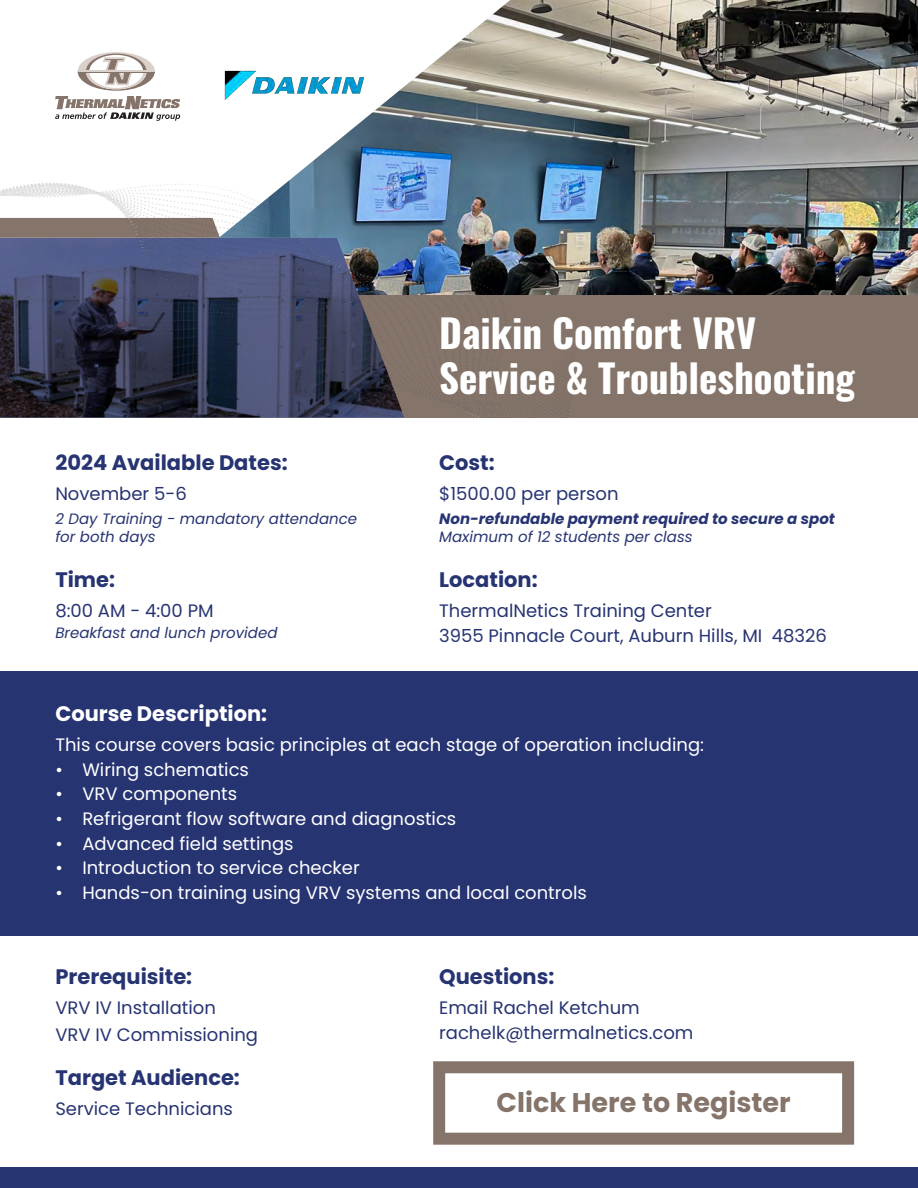
<style>
.page{position:relative;width:918px;height:1188px;background:#fff}
.page>*{position:absolute;margin:0;border:0;box-sizing:border-box;transform-origin:0 0}
.t1{font:700 39px/45px "Oswald";color:#fff}
.t2{font:700 27px "Poppins";color:#85746a}
.t3{font:700 21px "Poppins";color:#273472}
.t4{font:700 21px "Poppins";color:#fff}
.t5{font:18px "Poppins";color:#fff}
.t6{font:18px/24.6px "Poppins";color:#273472}
.t7{font:italic 15px/18px "Poppins";color:#273472}
.t8{font:italic 700 15px "Poppins";color:#273472}
</style>
<div class="page">
<div style="left:0;top:671px;width:918px;height:264px;background:#273472"></div>
<div style="left:0;top:1168px;width:918px;height:20px;background:#273472"></div>
<img style="left:180px;top:0;width:738px;height:418px">
<img style="left:225px;top:70px;width:139px;height:31px">
<div style="left:0;top:296px;width:917px;height:122px;background:#85746a"></div>
<svg style="left:55px;top:52px;width:125px;height:69px"></svg>
<img style="left:0;top:131px;width:674px;height:287px">
<div style="left:433px;top:1061px;width:421px;height:84px;border:12px solid #85746a"></div>
<p class="t3" style="left:55px;top:451px;width:234px">2024 Available Dates:</p>
<p class="t6" style="left:55px;top:481px;width:133px">November 5-6</p>
<p class="t7" style="left:55px;top:510px;width:303px">2 Day Training - mandatory attendance for both days</p>
<p class="t3" style="left:55px;top:568px;width:61px">Time:</p>
<p class="t6" style="left:55px;top:599px;width:160px">8:00 AM - 4:00 PM</p>
<p class="t7" style="left:55px;top:624px;width:224px">Breakfast and lunch provided</p>
<h1 class="t1" style="left:439px;top:313px;width:417px">Daikin Comfort VRV<br>Service &amp; Troubleshooting</h1>
<p class="t3" style="left:439px;top:451px;width:57px">Cost:</p>
<p class="t6" style="left:439px;top:481px;width:181px">$1500.00 per person</p>
<p class="t8" style="left:439px;top:510px;width:397px">Non-refundable payment required to secure a spot</p>
<p class="t7" style="left:439px;top:528px;width:255px">Maximum of 12 students per class</p>
<p class="t3" style="left:439px;top:568px;width:100px">Location:</p>
<p class="t6" style="left:439px;top:599px;width:389px">ThermalNetics Training Center<br>3955 Pinnacle Court, Auburn Hills, MI 48326</p>
<p class="t4" style="left:55px;top:702px;width:213px">Course Description:</p>
<p class="t5" style="left:55px;top:734px;width:650px">This course covers basic principles at each stage of operation including:</p>
<p class="t5" style="left:55px;top:759px;width:195px">• Wiring schematics</p>
<p class="t5" style="left:55px;top:784px;width:183px">• VRV components</p>
<p class="t5" style="left:55px;top:808px;width:403px">• Refrigerant flow software and diagnostics</p>
<p class="t5" style="left:55px;top:833px;width:240px">• Advanced field settings</p>
<p class="t5" style="left:55px;top:857px;width:306px">• Introduction to service checker</p>
<p class="t5" style="left:55px;top:882px;width:533px">• Hands-on training using VRV systems and local controls</p>
<p class="t3" style="left:55px;top:964px;width:138px">Prerequisite:</p>
<p class="t6" style="left:55px;top:994px;width:204px;line-height:27.6px">VRV IV Installation<br>VRV IV Commissioning</p>
<p class="t3" style="left:55px;top:1066px;width:186px">Target Audience:</p>
<p class="t6" style="left:55px;top:1097px;width:179px">Service Technicians</p>
<p class="t3" style="left:439px;top:965px;width:117px">Questions:</p>
<p class="t6" style="left:439px;top:995px;width:256px">Email Rachel Ketchum rachelk@thermalnetics.com</p>
<h2 class="t2" style="left:497px;top:1087px;width:296px">Click Here to Register</h2>
</div>
